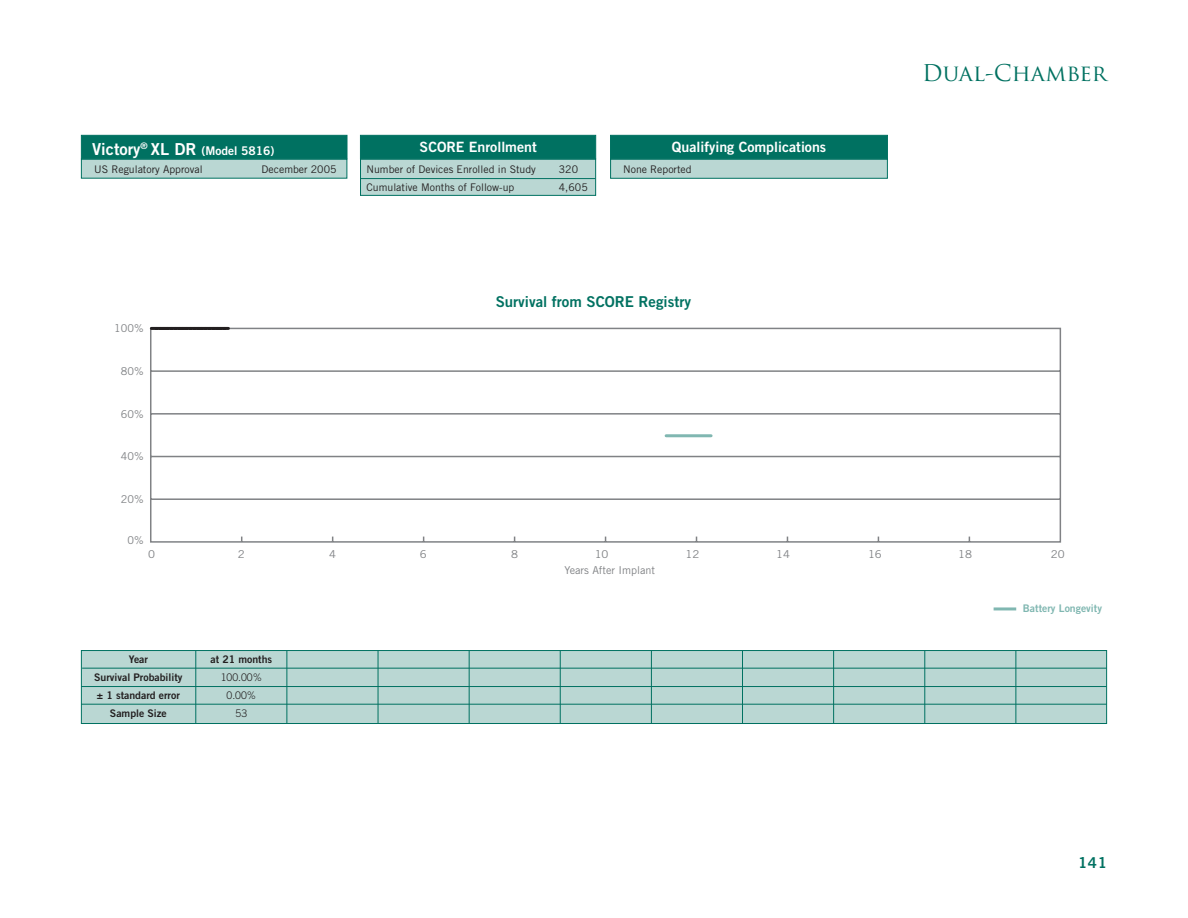
<style>
.page{position:relative;width:1188px;height:918px;background:#fff}
.page>*{position:absolute;margin:0;border:0;box-sizing:border-box;transform-origin:0 0}
.t1{font:22.5px "Trajan Pro";color:#007161}
.t2{font:16.5px "Trade Gothic Bold Two";color:#fff}
.t3{font:15px "Trade Gothic Bold Two";color:#007161}
.t4{font:14.25px "Trade Gothic Bold Two";color:#fff}
.t5{font:10.8px "Trade Gothic";color:#808285}
.t6{font:10.8px "Trade Gothic";color:#808285;scale:1.05 1}
.t7{font:10.5px/18px "Trade Gothic";color:#231f20}
.t8{font:10.5px/18px "Trade Gothic Bold Two";color:#231f20;text-align:center}
.t9{font:10.5px "Trade Gothic Bold Two";color:#80b7b1}
.t10{font:300 10.5px/18px "Trade Gothic";color:#231f20;text-align:center}
.s1{font-size:12px}
</style>
<div class="page">
<hr style="left:994px;top:607px;width:22px;height:3px;background:#80b7b1">
<svg style="left:149px;top:327px;width:913px;height:216px"></svg>
<svg style="left:151px;top:327px;width:77px;height:3px"></svg>
<hr style="left:666px;top:434px;width:45px;height:3px;background:#80b7b1">
<div style="left:81px;top:650px;width:1026px;height:74px;background:#bad7d3"></div>
<hr style="left:82px;top:668px;width:1025px;height:1px;background:#007161">
<hr style="left:81px;top:686px;width:1025px;height:1px;background:#007161">
<hr style="left:195px;top:651px;width:1px;height:72px;background:#007161">
<hr style="left:286px;top:651px;width:1px;height:72px;background:#007161">
<hr style="left:378px;top:651px;width:1px;height:72px;background:#007161">
<hr style="left:560px;top:651px;width:1px;height:73px;background:#007161">
<hr style="left:469px;top:651px;width:1px;height:73px;background:#007161">
<hr style="left:651px;top:651px;width:1px;height:72px;background:#007161">
<hr style="left:742px;top:651px;width:1px;height:72px;background:#007161">
<hr style="left:833px;top:651px;width:1px;height:72px;background:#007161">
<hr style="left:924px;top:651px;width:1px;height:72px;background:#007161">
<hr style="left:1016px;top:651px;width:1px;height:72px;background:#007161">
<hr style="left:81px;top:704px;width:1026px;height:1px;background:#007161">
<svg style="left:610px;top:135px;width:278px;height:44px;background:#4d9b90"></svg>
<svg style="left:81px;top:135px;width:267px;height:44px;background:#4d9b90"></svg>
<svg style="left:360px;top:135px;width:236px;height:61px;background:#69aaa1"></svg>
<hr style="left:361px;top:178px;width:234px;height:1px;background:#007161">
<h2 class="t2" style="left:92px;top:138px;width:184px">Victory<sup>®</sup> XL DR <span class="s1">(Model 5816)</span></h2>
<p class="t7" style="left:94px;top:160px;width:110px">US Regulatory Approval</p>
<p class="t7" style="left:262px;top:160px;width:76px">December 2005</p>
<h3 class="t4" style="left:420px;top:138px;width:119px">SCORE Enrollment</h3>
<p class="t7" style="left:367px;top:160px;width:171px">Number of Devices Enrolled in Study<br>Cumulative Months of Follow-up</p>
<p class="t7" style="left:559px;top:160px;width:30px">320<br>4,605</p>
<h3 class="t4" style="left:672px;top:138px;width:156px">Qualifying Complications</h3>
<p class="t7" style="left:623px;top:160px;width:70px">None Reported</p>
<p class="t5" style="left:114px;top:322px;width:31px">100%</p>
<p class="t5" style="left:121px;top:364px;width:24px">80%</p>
<p class="t5" style="left:121px;top:407px;width:24px">60%</p>
<p class="t5" style="left:121px;top:450px;width:24px">40%</p>
<p class="t5" style="left:121px;top:493px;width:24px">20%</p>
<p class="t5" style="left:127px;top:534px;width:18px">0%</p>
<h3 class="t3" style="left:496px;top:293px;width:197px">Survival from SCORE Registry</h3>
<h1 class="t1" style="left:922px;top:59px;width:186px">Dual-Chamber</h1>
<p class="t6" style="left:148px;top:548px;width:8px">0</p>
<p class="t6" style="left:238px;top:548px;width:8px">2</p>
<p class="t6" style="left:329px;top:548px;width:8px">4</p>
<p class="t6" style="left:420px;top:548px;width:8px">6</p>
<p class="t6" style="left:511px;top:548px;width:8px">8</p>
<p class="t6" style="left:595px;top:548px;width:15px">10</p>
<p class="t6" style="left:686px;top:548px;width:15px">12</p>
<p class="t6" style="left:776px;top:548px;width:15px">14</p>
<p class="t6" style="left:868px;top:548px;width:15px">16</p>
<p class="t6" style="left:958px;top:548px;width:15px">18</p>
<p class="t6" style="left:1051px;top:548px;width:15px">20</p>
<p class="t8" style="left:94px;top:650px;width:90px">Year<br>Survival Probability ± 1 standard error<br>Sample Size</p>
<p class="t8" style="left:210px;top:650px;width:63px">at 21 months</p>
<p class="t10" style="left:221px;top:668px;width:43px">100.00%<br>0.00%<br>53</p>
<p class="t5" style="left:564px;top:564px;width:92px">Years After Implant</p>
<p class="t9" style="left:1023px;top:602px;width:81px">Battery Longevity</p>
<h3 class="t3" style="left:1078px;top:853px;width:30px">141</h3>
</div>
